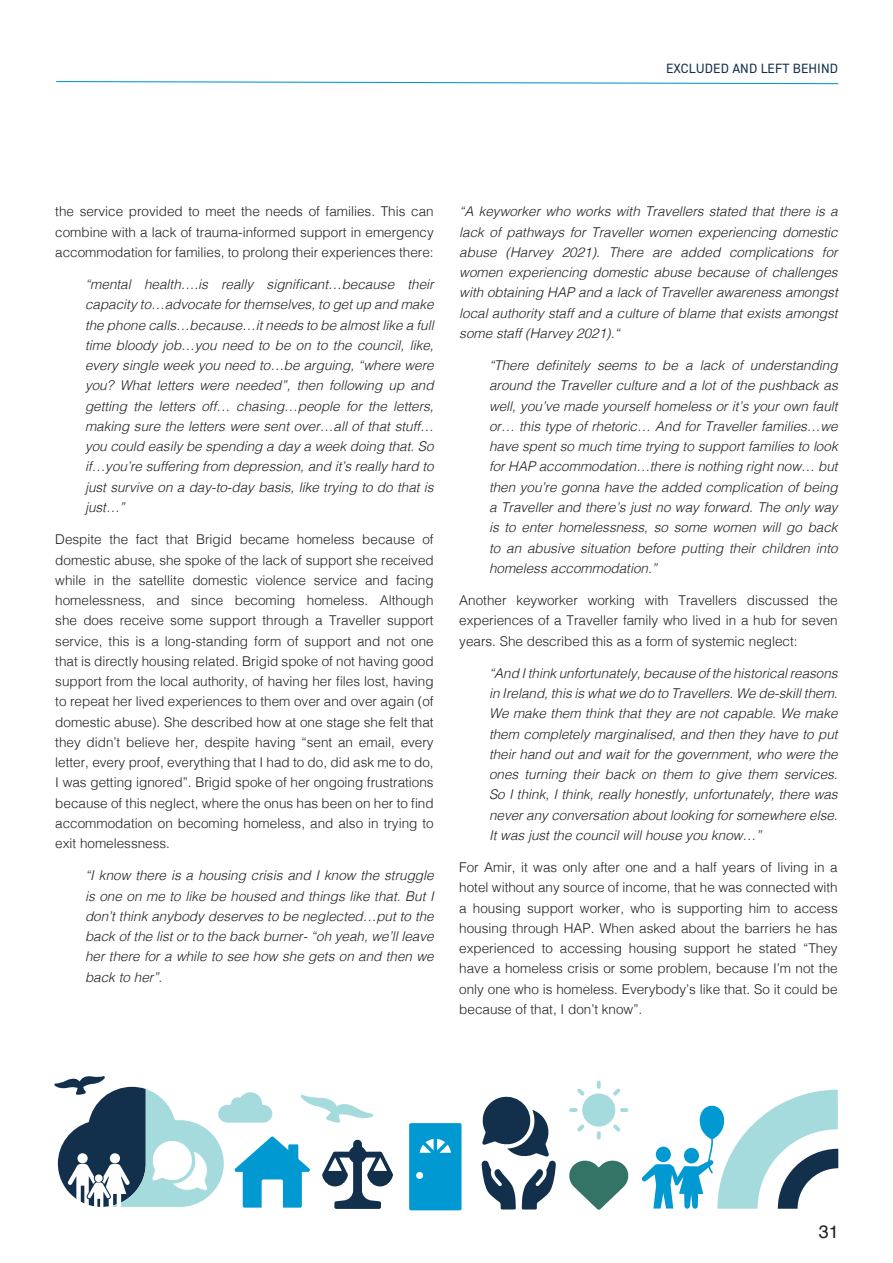
<style>
.page{position:relative;width:893px;height:1263px;background:#fff}
.page>*{position:absolute;margin:0;border:0;box-sizing:border-box;transform-origin:0 0}
.t1{font:18px "Helvetica";color:#231f20}
.t2{font:italic 300 13.5px/20.2px "Helvetica";color:#231f20;text-align:justify}
.t3{font:300 13.5px/20.2px "Helvetica";color:#231f20;text-align:justify}
.t4{font:13.5px "DIN2014";letter-spacing:.01em;color:#12304b}
</style>
<div class="page">
<svg style="left:56px;top:81px;width:783px;height:4px"></svg>
<svg style="left:409px;top:1123px;width:52px;height:87px;background:#0e9ed3"></svg>
<svg style="left:481px;top:1096px;width:75px;height:113px"></svg>
<svg style="left:569px;top:1160px;width:60px;height:50px"></svg>
<svg style="left:54px;top:1076px;width:339px;height:133px"></svg>
<svg style="left:642px;top:1089px;width:196px;height:120px"></svg>
<div style="left:582px;top:1093px;width:33px;height:33px;background:#a6dbde;border-radius:50%"></div>
<svg style="left:597px;top:1080px;width:4px;height:9px"></svg>
<svg style="left:577px;top:1088px;width:7px;height:7px"></svg>
<svg style="left:569px;top:1108px;width:8px;height:4px"></svg>
<svg style="left:577px;top:1124px;width:7px;height:7px"></svg>
<svg style="left:597px;top:1131px;width:4px;height:8px"></svg>
<svg style="left:613px;top:1124px;width:7px;height:7px"></svg>
<svg style="left:620px;top:1108px;width:8px;height:4px"></svg>
<svg style="left:613px;top:1088px;width:7px;height:7px"></svg>
<p class="t4" style="left:666px;top:60px;width:173px">EXCLUDED AND LEFT BEHIND</p>
<p class="t3" style="left:55px;top:201px;width:380px">the service provided to meet the needs of families. This can combine with a lack of trauma-informed support in emergency accommodation for families, to prolong their experiences there:</p>
<p class="t2" style="left:85px;top:273px;width:350px">“mental health….is really significant…because their capacity to…advocate for themselves, to get up and make the phone calls…because…it needs to be almost like a full time bloody job…you need to be on to the council, like, every single week you need to…be arguing, “where were you? What letters were needed”, then following up and getting the letters off… chasing…people for the letters, making sure the letters were sent over…all of that stuff… you could easily be spending a day a week doing that. So if…you’re suffering from depression, and it’s really hard to just survive on a day-to-day basis, like trying to do that is just…”</p>
<p class="t3" style="left:55px;top:528px;width:380px">Despite the fact that Brigid became homeless because of domestic abuse, she spoke of the lack of support she received while in the satellite domestic violence service and facing homelessness, and since becoming homeless. Although she does receive some support through a Traveller support service, this is a long-standing form of support and not one that is directly housing related. Brigid spoke of not having good support from the local authority, of having her files lost, having to repeat her lived experiences to them over and over again (of domestic abuse). She described how at one stage she felt that they didn’t believe her, despite having “sent an email, every letter, every proof, everything that I had to do, did ask me to do, I was getting ignored”. Brigid spoke of her ongoing frustrations because of this neglect, where the onus has been on her to find accommodation on becoming homeless, and also in trying to exit homelessness.</p>
<p class="t2" style="left:85px;top:864px;width:350px">“I know there is a housing crisis and I know the struggle is one on me to like be housed and things like that. But I don’t think anybody deserves to be neglected…put to the back of the list or to the back burner- “oh yeah, we’ll leave her there for a while to see how she gets on and then we back to her”.</p>
<p class="t2" style="left:459px;top:201px;width:380px">“A keyworker who works with Travellers stated that there is a lack of pathways for Traveller women experiencing domestic abuse (Harvey 2021). There are added complications for women experiencing domestic abuse because of challenges with obtaining HAP and a lack of Traveller awareness amongst local authority staff and a culture of blame that exists amongst some staff (Harvey 2021).“</p>
<p class="t2" style="left:489px;top:354px;width:350px">“There definitely seems to be a lack of understanding around the Traveller culture and a lot of the pushback as well, you’ve made yourself homeless or it’s your own fault or… this type of rhetoric… And for Traveller families…we have spent so much time trying to support families to look for HAP accommodation…there is nothing right now… but then you’re gonna have the added complication of being a Traveller and there’s just no way forward. The only way is to enter homelessness, so some women will go back to an abusive situation before putting their children into homeless accommodation.”</p>
<p class="t3" style="left:459px;top:589px;width:380px">Another keyworker working with Travellers discussed the experiences of a Traveller family who lived in a hub for seven years. She described this as a form of systemic neglect:</p>
<p class="t2" style="left:489px;top:662px;width:350px">“And I think unfortunately, because of the historical reasons in Ireland, this is what we do to Travellers. We de-skill them.<br>We make them think that they are not capable. We make them completely marginalised, and then they have to put their hand out and wait for the government, who were the ones turning their back on them to give them services.<br>So I think, I think, really honestly, unfortunately, there was never any conversation about looking for somewhere else.<br>It was just the council will house you know…”</p>
<p class="t3" style="left:459px;top:856px;width:380px">For Amir, it was only after one and a half years of living in a hotel without any source of income, that he was connected with a housing support worker, who is supporting him to access housing through HAP. When asked about the barriers he has experienced to accessing housing support he stated “They have a homeless crisis or some problem, because I’m not the only one who is homeless. Everybody’s like that. So it could be because of that, I don’t know”.</p>
<h1 class="t1" style="left:819px;top:1217px;width:22px">31</h1>
</div>
